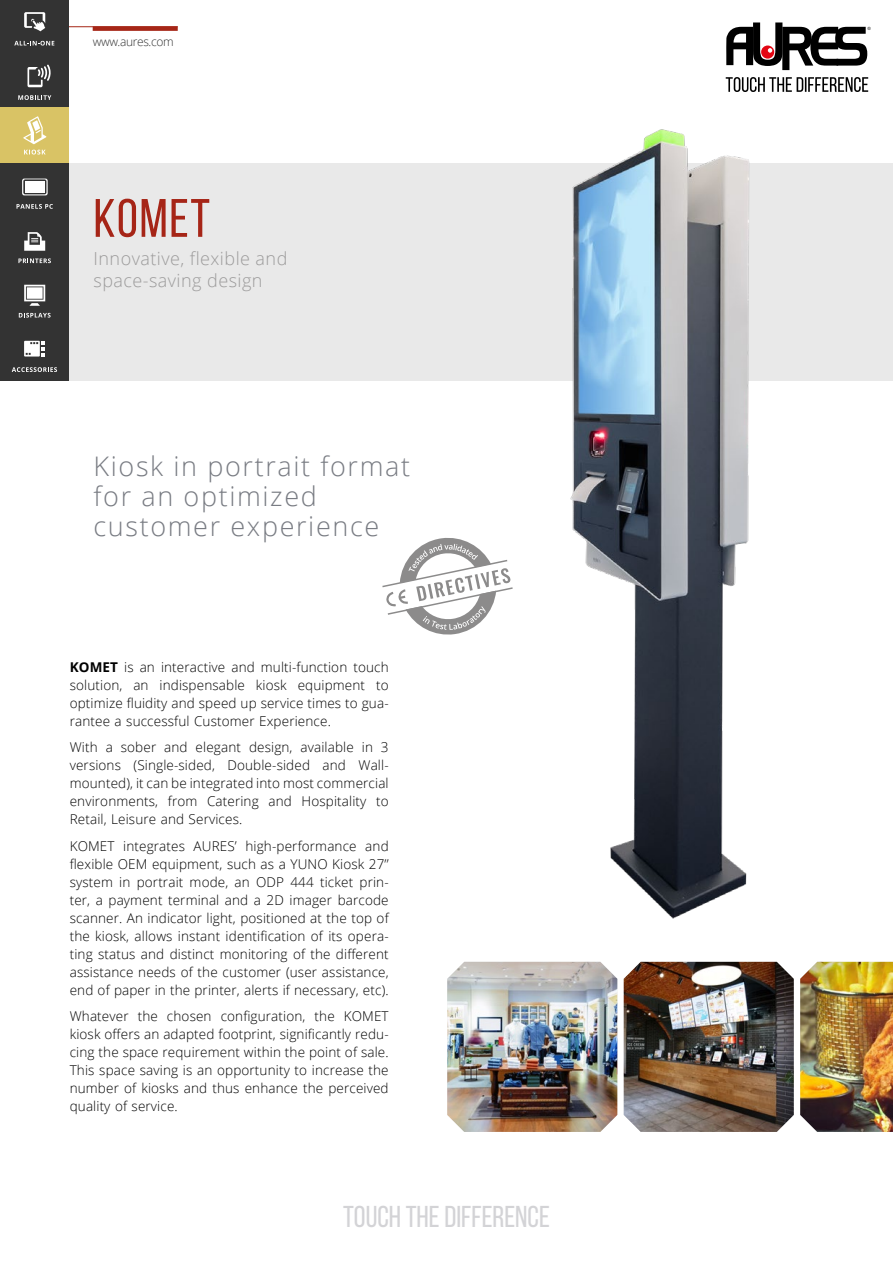
<style>
.page{position:relative;width:893px;height:1263px;background:#fff}
.page>*{position:absolute;margin:0;border:0;box-sizing:border-box;transform-origin:0 0}
.t1{font:54px "Bebas Neue";letter-spacing:.03em;color:#a62517}
.t2{font:30.15px "Bebas Neue";color:#d3d3d6}
.t3{font:300 27px/30px "Open Sans";letter-spacing:.06em;color:#797c83}
.t4{font:300 18px/21.6px "Open Sans";letter-spacing:.025em;color:#9c9b9b}
.t5{font:300 13.5px/18px "Open Sans";letter-spacing:.01em;color:#000;text-align:justify}
.t6{font:300 12px "Open Sans";letter-spacing:-.03em;color:#333}
.s1{font-weight:700}
</style>
<div class="page">
<div style="left:93px;top:26px;width:85px;height:5px;background:#a62617"></div>
<hr style="left:0;top:26px;width:178px;height:1px;background:#a62617">
<div style="left:38px;top:163px;width:855px;height:218px;background:#e9e9e9"></div>
<svg style="left:726px;top:22px;width:145px;height:48px"></svg>
<svg style="left:726px;top:77px;width:142px;height:15px"></svg>
<div style="left:0;top:0;width:69px;height:380px;background:#333"></div>
<div style="left:0;top:326px;width:69px;height:55px;background:#333"></div>
<div style="left:0;top:108px;width:69px;height:55px;background:#d9c365"></div>
<svg style="left:24px;top:150px;width:22px;height:5px"></svg>
<svg style="left:23px;top:116px;width:23px;height:28px"></svg>
<svg style="left:24px;top:12px;width:21px;height:19px"></svg>
<svg style="left:14px;top:41px;width:40px;height:5px"></svg>
<svg style="left:18px;top:95px;width:33px;height:5px"></svg>
<svg style="left:17px;top:204px;width:36px;height:5px"></svg>
<svg style="left:19px;top:313px;width:32px;height:5px"></svg>
<svg style="left:12px;top:367px;width:45px;height:5px"></svg>
<svg style="left:18px;top:258px;width:33px;height:5px"></svg>
<svg style="left:24px;top:232px;width:21px;height:19px"></svg>
<svg style="left:24px;top:285px;width:21px;height:21px"></svg>
<svg style="left:22px;top:179px;width:26px;height:16px"></svg>
<div style="left:25px;top:181px;width:20px;height:12px;background:#fff"></div>
<svg style="left:28px;top:65px;width:23px;height:22px"></svg>
<svg style="left:24px;top:341px;width:21px;height:15px"></svg>
<svg style="left:382px;top:538px;width:128px;height:97px"></svg>
<img style="left:510px;top:129px;width:240px;height:790px">
<img style="left:447px;top:962px;width:170px;height:170px">
<img style="left:624px;top:962px;width:170px;height:170px">
<img style="left:800px;top:962px;width:93px;height:170px">
<p class="t6" style="left:93px;top:34px;width:83px">www.aures.com</p>
<h1 class="t1" style="left:94px;top:189px;width:118px">KOMET</h1>
<h3 class="t4" style="left:94px;top:248px;width:195px">Innovative, flexible and space-saving design</h3>
<h3 class="t3" style="left:94px;top:450px;width:318px">Kiosk in portrait format for an optimized customer experience</h3>
<p class="t5" style="left:70px;top:657px;width:320px"><span class="s1">KOMET</span> is an interactive and multi-function touch solution, an indispensable kiosk equipment to optimize fluidity and speed up service times to gua&shy;rantee a successful Customer Experience.</p>
<p class="t5" style="left:70px;top:738px;width:320px">With a sober and elegant design, available in 3 versions (Single-sided, Double-sided and Wall&shy;mounted), it can be integrated into most commercial environments, from Catering and Hospitality to Retail, Leisure and Services.</p>
<p class="t5" style="left:70px;top:836px;width:320px">KOMET integrates AURES’ high-performance and flexible OEM equipment, such as a YUNO Kiosk 27’’ system in portrait mode, an ODP 444 ticket prin&shy;ter, a payment terminal and a 2D imager barcode scanner. An indicator light, positioned at the top of the kiosk, allows instant identification of its opera&shy;ting status and distinct monitoring of the different assistance needs of the customer (user assistance, end of paper in the printer, alerts if necessary, etc).</p>
<p class="t5" style="left:70px;top:1007px;width:320px">Whatever the chosen configuration, the KOMET kiosk offers an adapted footprint, significantly redu&shy;cing the space requirement within the point of sale.<br>This space saving is an opportunity to increase the number of kiosks and thus enhance the perceived quality of service.</p>
<h2 class="t2" style="left:343px;top:1200px;width:208px">TOUCH THE DIFFERENCE</h2>
</div>
